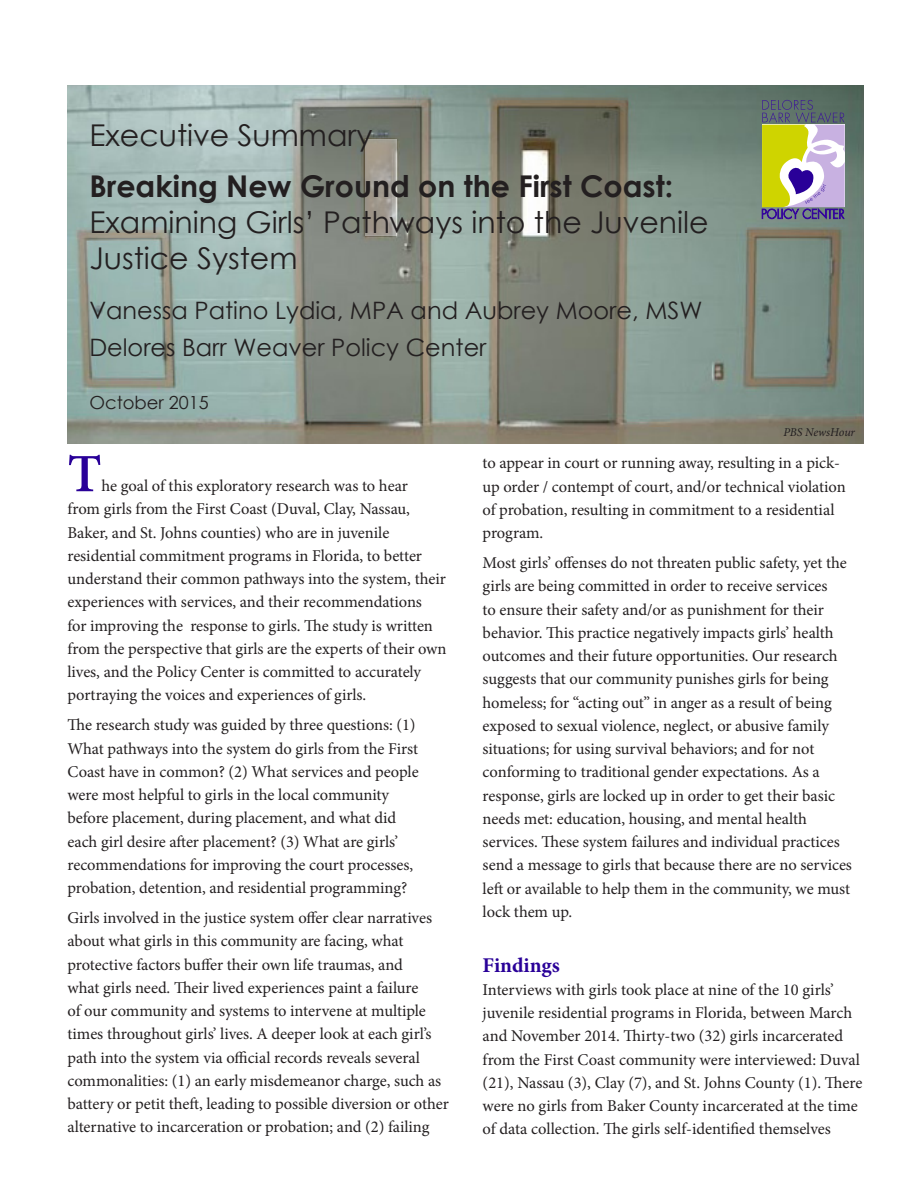
<style>
.page{position:relative;width:918px;height:1188px;background:#fff}
.page>*{position:absolute;margin:0;border:0;box-sizing:border-box;transform-origin:0 0}
.PathwayParagraphy{font:600 54px "Minion Pro";color:#290098}
.t1{font:30px/36px "Century Gothic";color:#231f20}
.t2{font:24px "Century Gothic";color:#231f20}
.Secondary_Headline{font:700 21px "Minion Pro";color:#290098}
.t3{font:18px "Century Gothic";color:#231f20}
.PathwayParagraphy-2{font:16.5px/23.2px "Minion Pro";letter-spacing:-.005em;color:#231f20}
.Secondary_Headline-2{font:16.5px/23.2px "Minion Pro";color:#231f20}
.PathwayParagraphy-3{font:italic 12px "Minion Pro";letter-spacing:-.01em;color:#231f20}
.s1{font-weight:700}
</style>
<div class="page">
<img style="left:68px;top:86px;width:796px;height:357px">
<svg style="left:365px;top:140px;width:31px;height:96px;background:#a29c91"></svg>
<svg style="left:762px;top:100px;width:83px;height:119px"></svg>
<p class="t1" style="left:89px;top:117px;width:285px">Executive Summary</p>
<p class="t1" style="left:89px;top:168px;width:621px"><span class="s1">Breaking New Ground on the First Coast:<br></span>Examining Girls’ Pathways into the Juvenile<br>Justice System</p>
<p class="t2" style="left:89px;top:293px;width:615px">Vanessa Patino Lydia, MPA and Aubrey Moore, MSW</p>
<p class="t2" style="left:89px;top:331px;width:399px">Delores Barr Weaver Policy Center</p>
<p class="t3" style="left:89px;top:389px;width:121px">October 2015</p>
<p class="PathwayParagraphy-3" style="left:783px;top:424px;width:73px">PBS NewsHour</p>
<p class="PathwayParagraphy" style="left:68px;top:437px;width:36px">T</p>
<p class="PathwayParagraphy-2" style="left:68px;top:474px;width:381px;text-indent:34px">he goal of this exploratory research was to hear<br>from girls from the First Coast (Duval, Clay, Nassau, Baker, and St. Johns counties) who are in juvenile residential commitment programs in Florida, to better understand their common pathways into the system, their experiences with services, and their recommendations<br>for improving the response to girls. The study is written from the perspective that girls are the experts of their own lives, and the Policy Center is committed to accurately portraying the voices and experiences of girls.</p>
<p class="PathwayParagraphy-2" style="left:68px;top:714px;width:353px">The research study was guided by three questions: (1)<br>What pathways into the system do girls from the First Coast have in common? (2) What services and people were most helpful to girls in the local community before placement, during placement, and what did each girl desire after placement? (3) What are girls’ recommendations for improving the court processes, probation, detention, and residential programming?</p>
<p class="PathwayParagraphy-2" style="left:68px;top:906px;width:383px">Girls involved in the justice system offer clear narratives about what girls in this community are facing, what protective factors buffer their own life traumas, and<br>what girls need. Their lived experiences paint a failure<br>of our community and systems to intervene at multiple times throughout girls’ lives. A deeper look at each girl’s path into the system via official records reveals several commonalities: (1) an early misdemeanor charge, such as battery or petit theft, leading to possible diversion or other alternative to incarceration or probation; and (2) failing</p>
<p class="PathwayParagraphy-2" style="left:483px;top:451px;width:365px">to appear in court or running away, resulting in a pick&shy;up order / contempt of court, and/or technical violation of probation, resulting in commitment to a residential program.</p>
<p class="PathwayParagraphy-2" style="left:483px;top:551px;width:371px">Most girls’ offenses do not threaten public safety, yet the girls are being committed in order to receive services<br>to ensure their safety and/or as punishment for their behavior. This practice negatively impacts girls’ health outcomes and their future opportunities. Our research suggests that our community punishes girls for being homeless; for “acting out” in anger as a result of being exposed to sexual violence, neglect, or abusive family situations; for using survival behaviors; and for not conforming to traditional gender expectations. As a response, girls are locked up in order to get their basic needs met: education, housing, and mental health services. These system failures and individual practices send a message to girls that because there are no services left or available to help them in the community, we must lock them up.</p>
<p class="Secondary_Headline" style="left:483px;top:950px;width:79px">Findings</p>
<p class="Secondary_Headline-2" style="left:483px;top:978px;width:381px">Interviews with girls took place at nine of the 10 girls’ juvenile residential programs in Florida, between March and November 2014. Thirty-two (32) girls incarcerated from the First Coast community were interviewed: Duval (21), Nassau (3), Clay (7), and St. Johns County (1). There were no girls from Baker County incarcerated at the time of data collection. The girls self-identified themselves</p>
</div>
